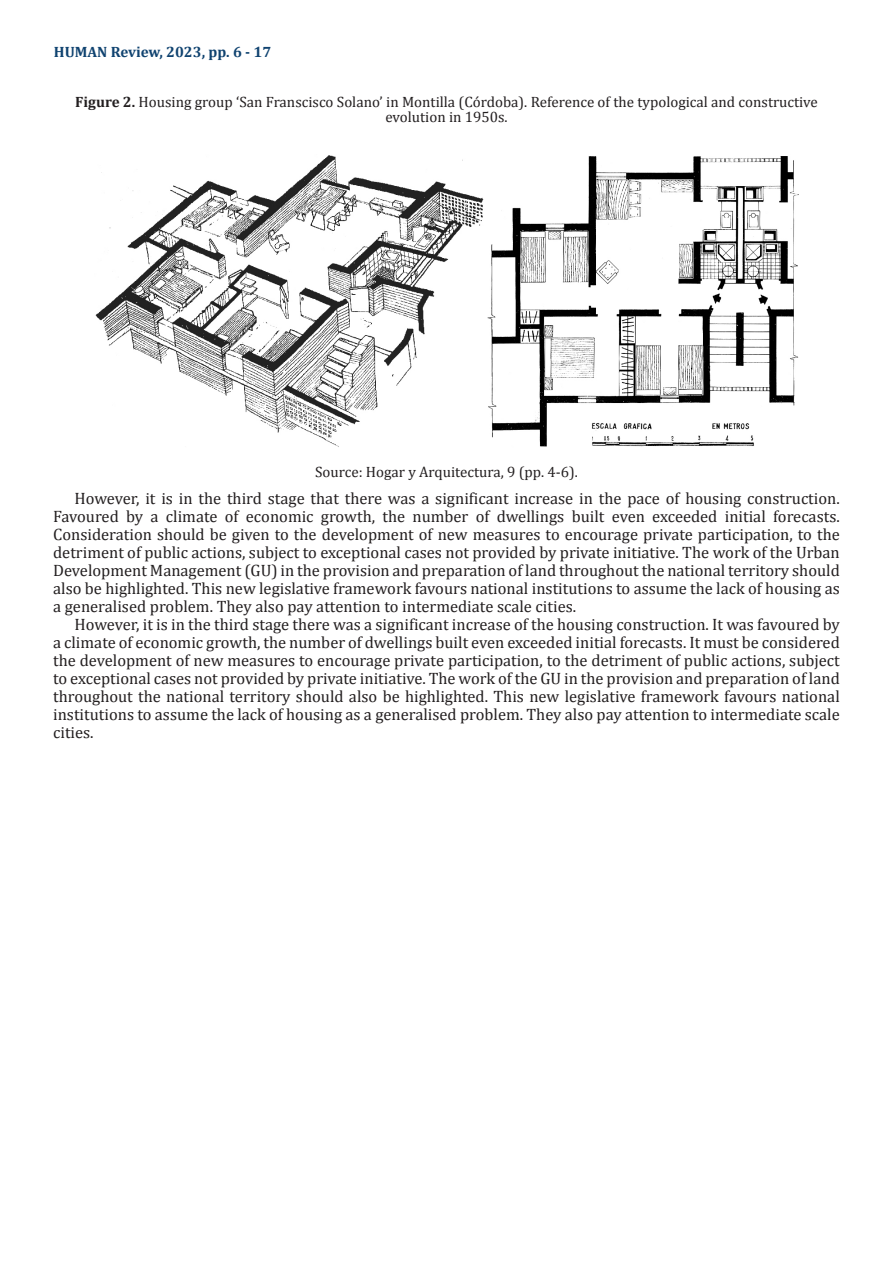
<style>
.page{position:relative;width:893px;height:1263px;background:#fff}
.page>*{position:absolute;margin:0;border:0;box-sizing:border-box;transform-origin:0 0}
.Parrafos-siguientes{font:16.5px/18px "Cambria";color:#231f20;text-align:justify}
.Fuente-Tablas{font:15px/15px "Cambria";color:#231f20;text-align:center}
.t1{font:700 15px "Cambria";color:#104370}
.s1{font-weight:700}
</style>
<div class="page">
<img style="left:95px;top:155px;width:389px;height:292px">
<img style="left:488px;top:156px;width:310px;height:291px">
<p class="t1" style="left:54px;top:41px;width:219px">HUMAN Review, 2023, pp. 6 - 17</p>
<p class="Fuente-Tablas" style="left:75px;top:95px;width:744px"><span class="s1">Figure 2.</span> Housing group ‘San Franscisco Solano’ in Montilla (Córdoba). Reference of the typological and constructive evolution in 1950s.</p>
<p class="Fuente-Tablas" style="left:315px;top:465px;width:264px">Source: Hogar y Arquitectura, 9 (pp. 4-6).</p>
<p class="Parrafos-siguientes" style="left:53px;top:489px;width:788px;text-indent:21px">However, it is in the third stage that there was a significant increase in the pace of housing construction.<br>Favoured by a climate of economic growth, the number of dwellings built even exceeded initial forecasts.<br>Consideration should be given to the development of new measures to encourage private participation, to the detriment of public actions, subject to exceptional cases not provided by private initiative. The work of the Urban Development Management (GU) in the provision and preparation of land throughout the national territory should also be highlighted. This new legislative framework favours national institutions to assume the lack of housing as a generalised problem. They also pay attention to intermediate scale cities.</p>
<p class="Parrafos-siguientes" style="left:53px;top:615px;width:788px;text-indent:21px">However, it is in the third stage there was a significant increase of the housing construction. It was favoured by a climate of economic growth, the number of dwellings built even exceeded initial forecasts. It must be considered the development of new measures to encourage private participation, to the detriment of public actions, subject to exceptional cases not provided by private initiative. The work of the GU in the provision and preparation of land throughout the national territory should also be highlighted. This new legislative framework favours national institutions to assume the lack of housing as a generalised problem. They also pay attention to intermediate scale cities.</p>
</div>
